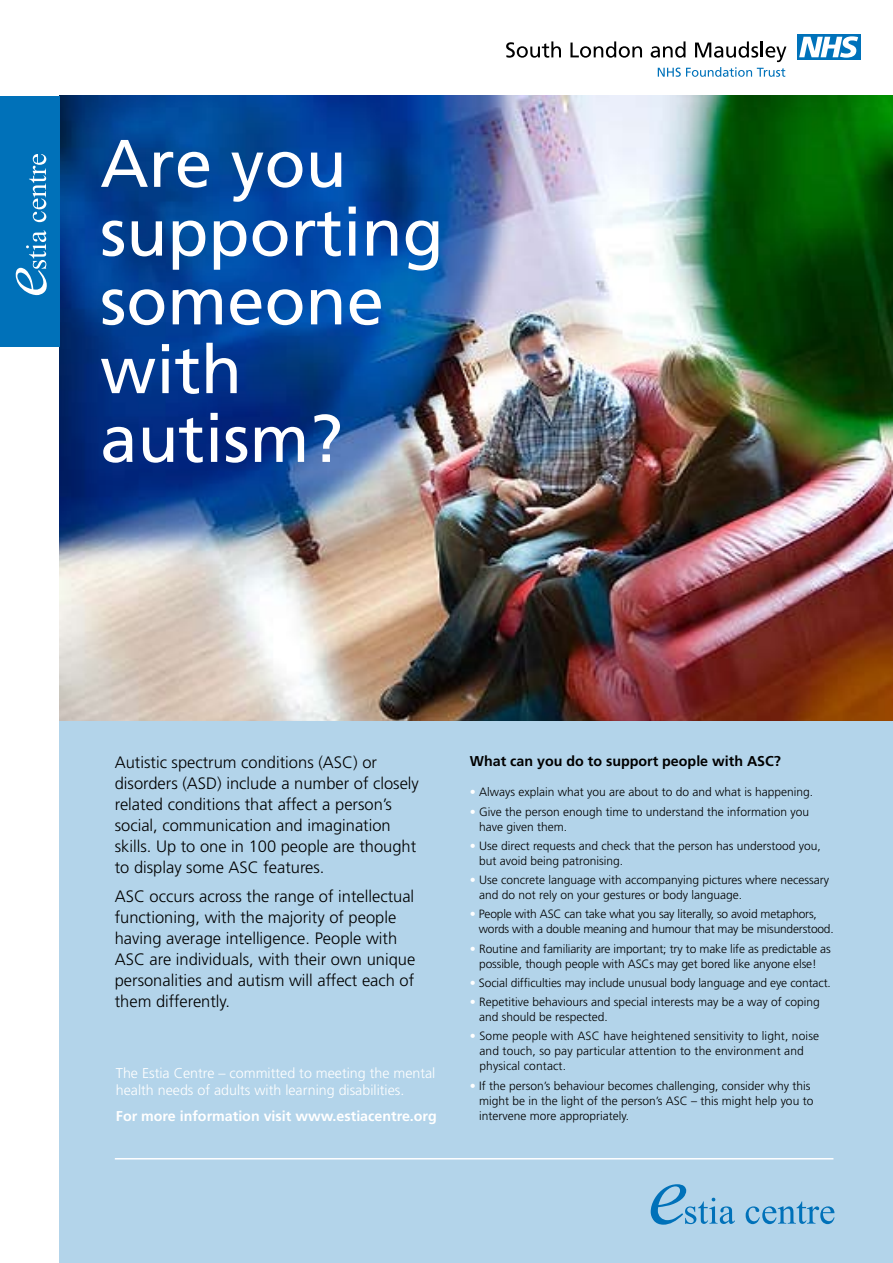
<style>
.page{position:relative;width:893px;height:1263px;background:#fff}
.page>*{position:absolute;margin:0;border:0;box-sizing:border-box;transform-origin:0 0}
.t1{font:67.2px/68.8px "Frutiger";color:#fff}
.t2{font:300 16.5px/21px "Frutiger";color:#000}
.t3{font:300 14.25px/17.2px "Frutiger";color:#fff}
.t4{font:700 14.25px "Frutiger";color:#fff}
.t5{font:700 14.25px "Frutiger";color:#000}
.t6{font:300 12px/15px "Frutiger";color:#000}
.s1{color:#fff}
</style>
<div class="page">
<img style="left:60px;top:96px;width:832px;height:625px">
<div style="left:0;top:96px;width:60px;height:251px;background:#0071b9"></div>
<div style="left:60px;top:721px;width:833px;height:542px;background:#b3d4ea"></div>
<svg style="left:506px;top:41px;width:55px;height:17px"></svg>
<svg style="left:570px;top:41px;width:72px;height:17px"></svg>
<div style="left:797px;top:34px;width:63px;height:26px;background:#0072ba"></div>
<svg style="left:799px;top:36px;width:59px;height:22px"></svg>
<svg style="left:651px;top:41px;width:135px;height:36px"></svg>
<svg style="left:651px;top:1184px;width:84px;height:41px"></svg>
<svg style="left:746px;top:1201px;width:88px;height:23px"></svg>
<svg style="left:16px;top:230px;width:31px;height:65px"></svg>
<svg style="left:29px;top:154px;width:17px;height:68px"></svg>
<hr style="left:115px;top:1158px;width:718px;height:1px;background:#fff">
<h1 class="t1" style="left:100px;top:128px;width:345px">Are you supporting someone with autism?</h1>
<p class="t2" style="left:115px;top:752px;width:306px">Autistic spectrum conditions (ASC) or disorders (ASD) include a number of closely related conditions that affect a person’s social, communication and imagination skills. Up to one in 100 people are thought to display some ASC features.</p>
<h2 class="t2" style="left:115px;top:886px;width:302px">ASC occurs across the range of intellectual functioning, with the majority of people having average intelligence. People with ASC are individuals, with their own unique personalities and autism will affect each of them differently.</h2>
<p class="t3" style="left:116px;top:1064px;width:321px">The Estia Centre – committed to meeting the mental health needs of adults with learning disabilities.</p>
<p class="t4" style="left:116px;top:1107px;width:322px">For more information visit www.estiacentre.org</p>
<p class="t5" style="left:470px;top:753px;width:313px">What can you do to support people with ASC?</p>
<p class="t6" style="left:470px;top:785px;width:345px"><span class="s1">•</span> Always explain what you are about to do and what is happening.</p>
<p class="t6" style="left:479px;top:804px;width:332px;text-indent:-9px"><span class="s1">•</span> Give the person enough time to understand the information you have given them.</p>
<p class="t6" style="left:479px;top:838px;width:343px;text-indent:-9px"><span class="s1">•</span> Use direct requests and check that the person has understood you, but avoid being patronising.</p>
<p class="t6" style="left:479px;top:873px;width:352px;text-indent:-9px"><span class="s1">•</span> Use concrete language with accompanying pictures where necessary and do not rely on your gestures or body language.</p>
<p class="t6" style="left:479px;top:907px;width:356px;text-indent:-9px"><span class="s1">•</span> People with ASC can take what you say literally, so avoid metaphors, words with a double meaning and humour that may be misunderstood.</p>
<p class="t6" style="left:470px;top:941px;width:362px;text-align:center"><span class="s1">•</span> Routine and familiarity are important; try to make life as predictable as possible, though people with ASCs may get bored like anyone else!</p>
<p class="t6" style="left:470px;top:975px;width:362px"><span class="s1">•</span> Social difficulties may include unusual body language and eye contact.</p>
<p class="t6" style="left:479px;top:995px;width:342px;text-indent:-9px"><span class="s1">•</span> Repetitive behaviours and special interests may be a way of coping and should be respected.</p>
<p class="t6" style="left:479px;top:1029px;width:341px;text-indent:-10px"><span class="s1">•</span> Some people with ASC have heightened sensitivity to light, noise and touch, so pay particular attention to the environment and physical contact.</p>
<p class="t6" style="left:479px;top:1078px;width:336px;text-indent:-9px"><span class="s1">•</span> If the person’s behaviour becomes challenging, consider why this might be in the light of the person’s ASC – this might help you to intervene more appropriately.</p>
</div>
